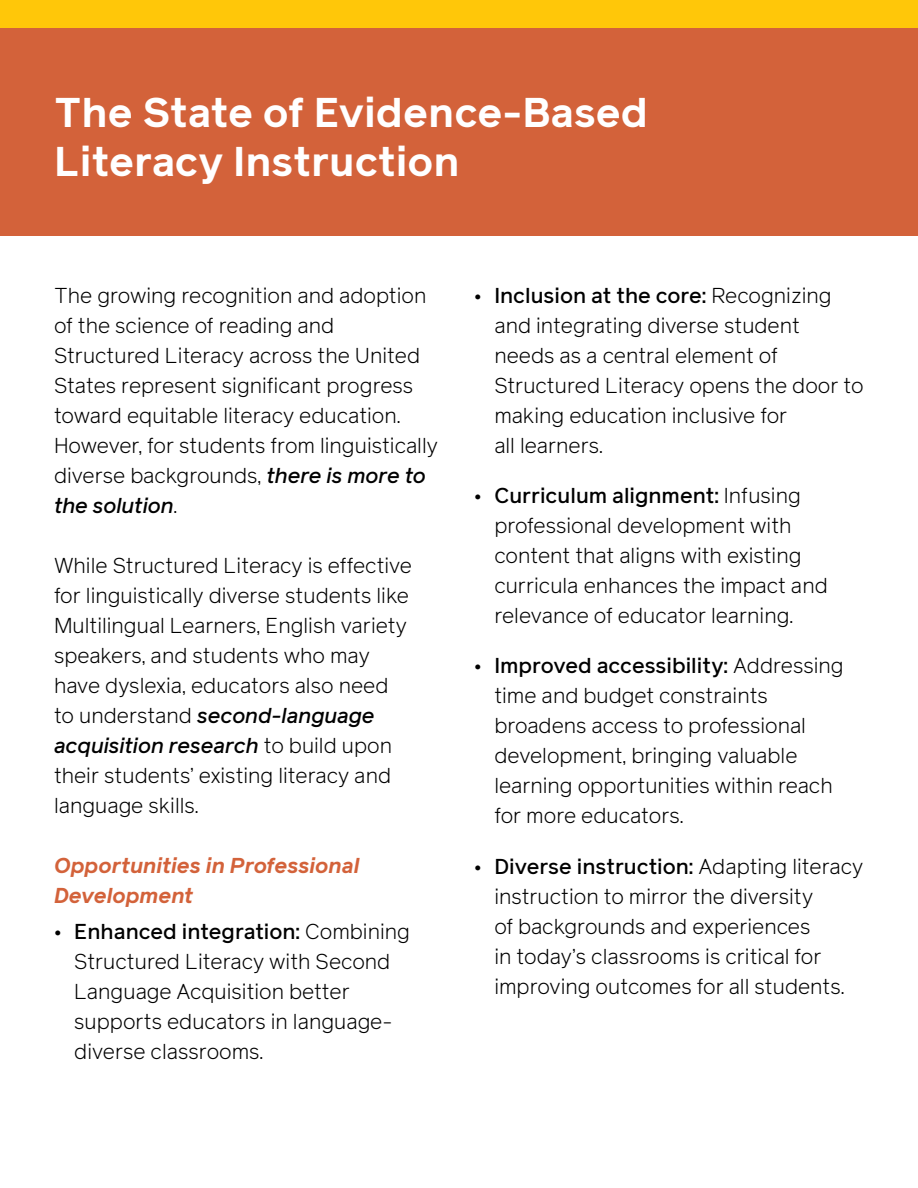
<style>
.page{position:relative;width:918px;height:1188px;background:#fff}
.page>*{position:absolute;margin:0;border:0;box-sizing:border-box;transform-origin:0 0}
.t1{font:700 40.5px/48.6px "Reader";color:#fff}
.t2{font:300 21px/30px "Reader";color:#000}
.t3{font:italic 700 21px/30px "Reader";color:#d3623a}
.s1{font-weight:500;font-style:italic}
.s2{font-weight:500}
</style>
<div class="page">
<div style="left:0;top:0;width:918px;height:235px;background:#d3623a"></div>
<div style="left:0;top:0;width:918px;height:28px;background:#ffc709"></div>
<h1 class="t1" style="left:54px;top:88px;width:596px">The State of Evidence-Based<br>Literacy Instruction</h1>
<p class="t2" style="left:54px;top:280px;width:385px">The growing recognition and adoption of the science of reading and Structured Literacy across the United States represent significant progress toward equitable literacy education.<br>However, for students from linguistically diverse backgrounds, <span class="s1">there is more to the solution</span>.</p>
<p class="t2" style="left:54px;top:550px;width:360px">While Structured Literacy is effective for linguistically diverse students like Multilingual Learners, English variety speakers, and students who may have dyslexia, educators also need to understand <span class="s1">second-language acquisition research</span> to build upon their students’ existing literacy and language skills.</p>
<p class="t3" style="left:54px;top:850px;width:307px">Opportunities in Professional<br>Development</p>
<p class="t2" style="left:74px;top:917px;width:337px;text-indent:-20px"><span class="s2">• Enhanced integration:</span> Combining<br>Structured Literacy with Second<br>Language Acquisition better supports educators in language&shy;diverse classrooms.</p>
<p class="t2" style="left:494px;top:280px;width:371px;text-indent:-20px"><span class="s2">• Inclusion at the core:</span> Recognizing and integrating diverse student needs as a central element of<br>Structured Literacy opens the door to making education inclusive for<br>all learners.</p>
<p class="t2" style="left:494px;top:480px;width:335px;text-indent:-20px"><span class="s2">• Curriculum alignment:</span> Infusing professional development with content that aligns with existing curricula enhances the impact and relevance of educator learning.</p>
<p class="t2" style="left:494px;top:651px;width:351px;text-indent:-20px"><span class="s2">• Improved accessibility:</span> Addressing time and budget constraints broadens access to professional development, bringing valuable learning opportunities within reach for more educators.</p>
<p class="t2" style="left:494px;top:851px;width:370px;text-indent:-20px"><span class="s2">• Diverse instruction:</span> Adapting literacy instruction to mirror the diversity<br>of backgrounds and experiences<br>in today’s classrooms is critical for improving outcomes for all students.</p>
</div>
